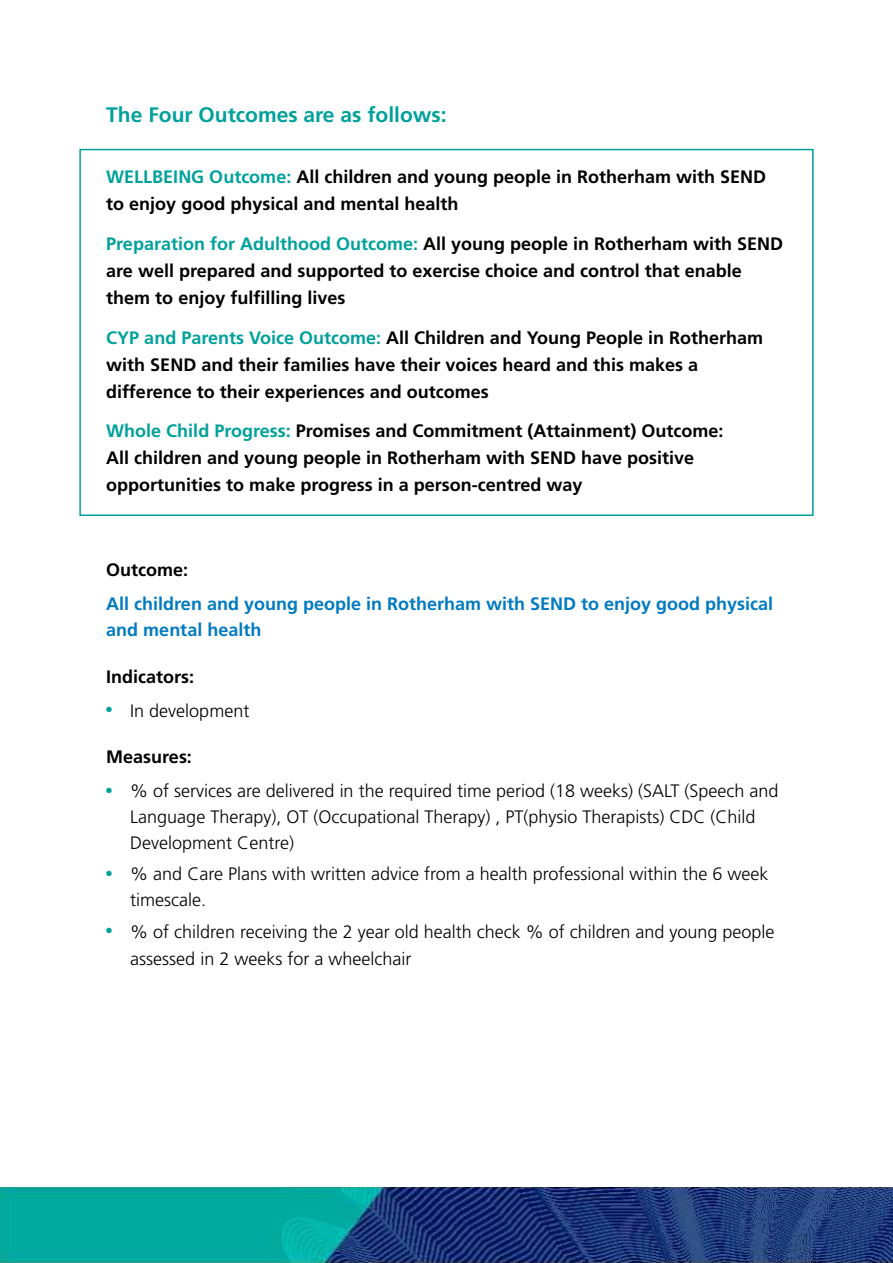
<style>
.page{position:relative;width:893px;height:1263px;background:#fff}
.page>*{position:absolute;margin:0;border:0;box-sizing:border-box;transform-origin:0 0}
.t1{font:700 21px "Frutiger LT Std";color:#00a19b}
.t2{font:700 18px/27px "Frutiger LT Std";color:#000}
.t3{font:300 18px/25.5px "Frutiger LT Std";color:#000}
.t4{font:700 18px "Frutiger LT Std";color:#007ac2}
.t5{font:700 18px "Frutiger LT Std";color:#00a19b}
.s1{color:#00a19b}
</style>
<div class="page">
<img style="left:1px;top:1187px;width:891px;height:76px">
<div style="left:79px;top:149px;width:735px;height:367px;border:2px solid #00a19b"></div>
<p class="t1" style="left:106px;top:102px;width:342px">The Four Outcomes are as follows:</p>
<p class="t2" style="left:106px;top:163px;width:637px;text-indent:103px"><span class="s1">Outcome:</span> All children and young people in Rotherham with SEND to enjoy good physical and mental health</p>
<p class="t2" style="left:106px;top:230px;width:654px"><span class="s1">Preparation for Adulthood Outcome:</span> All young people in Rotherham with SEND are well prepared and supported to exercise choice and control that enable them to enjoy fulfilling lives</p>
<p class="t5" style="left:106px;top:327px;width:12px">CYP</p>
<p class="t5" style="left:106px;top:166px;width:29px">WELLBEING</p>
<p class="t2" style="left:106px;top:324px;width:658px;text-indent:38px"><span class="s1">and Parents Voice Outcome:</span> All Children and Young People in Rotherham with SEND</p>
<p class="t2" style="left:106px;top:351px;width:593px;text-indent:95px">and their families have their voices heard and this makes a difference to their experiences and outcomes</p>
<p class="t2" style="left:106px;top:418px;width:619px"><span class="s1">Whole Child Progress:</span> Promises and Commitment (Attainment) Outcome:<br>All children and young people in Rotherham with SEND</p>
<p class="t2" style="left:106px;top:445px;width:589px;text-indent:475px">have positive opportunities to make progress in a person-centred way</p>
<p class="t2" style="left:106px;top:557px;width:84px">Outcome:</p>
<p class="t4" style="left:106px;top:594px;width:446px">All children and young people in Rotherham with SEND</p>
<p class="t4" style="left:581px;top:594px;width:194px">to enjoy good physical</p>
<p class="t4" style="left:106px;top:619px;width:157px">and mental health</p>
<p class="t2" style="left:106px;top:663px;width:90px">Indicators:</p>
<p class="t3" style="left:106px;top:698px;width:145px"><sup>●</sup> In development</p>
<p class="t2" style="left:106px;top:744px;width:87px">Measures:</p>
<p class="t3" style="left:130px;top:779px;width:650px;text-indent:-24px"><sup>●</sup> % of services are delivered in the required time period (18 weeks) (SALT (Speech and<br>Language Therapy), OT (Occupational Therapy) , PT(physio Therapists) CDC (Child<br>Development Centre)</p>
<p class="t3" style="left:130px;top:862px;width:640px;text-indent:-24px"><sup>●</sup> % and Care Plans with written advice from a health professional within the 6 week timescale.</p>
<p class="t3" style="left:130px;top:918px;width:646px;line-height:27px;text-indent:-24px"><sup>●</sup> % of children receiving the 2 year old health check % of children and young people assessed in 2 weeks for a wheelchair</p>
</div>
